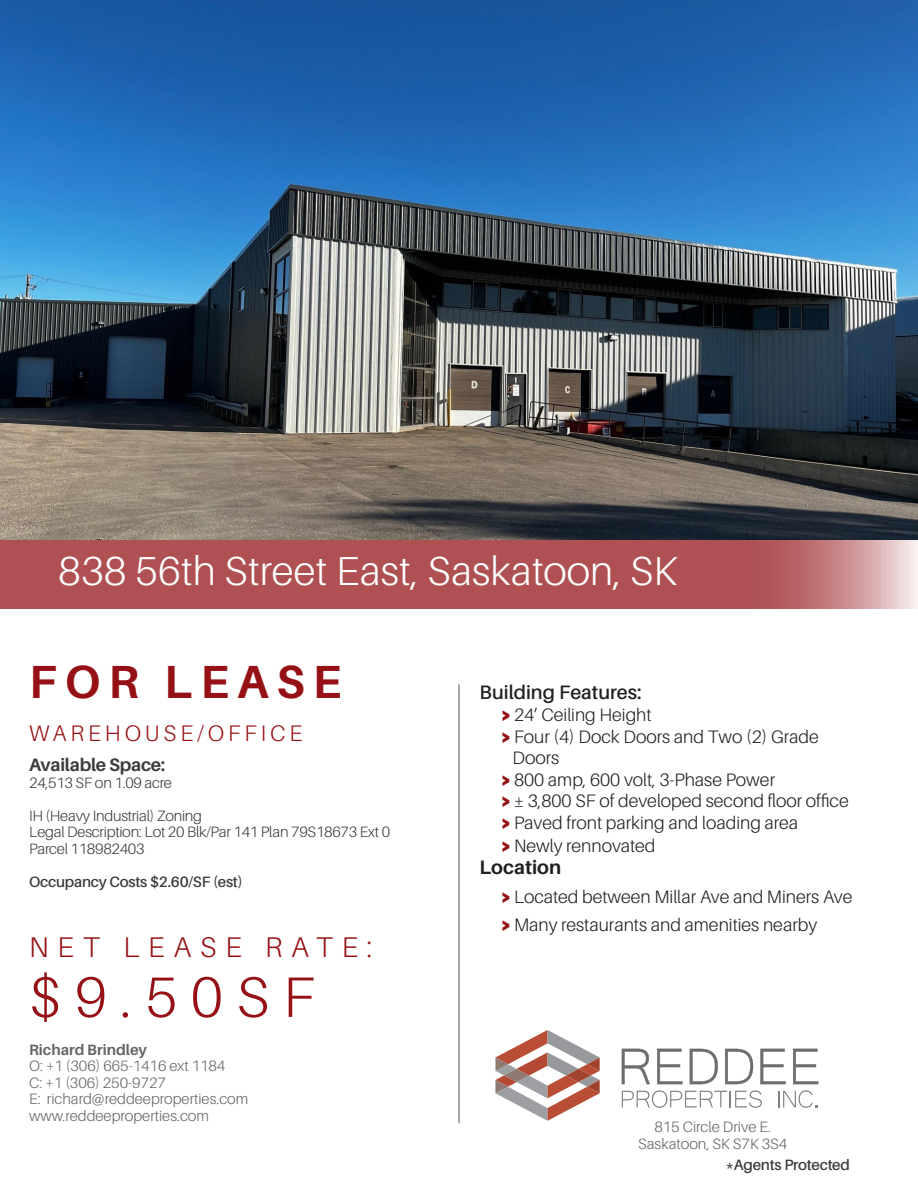
<style>
.page{position:relative;width:918px;height:1188px;background:#fff}
.page>*{position:absolute;margin:0;border:0;box-sizing:border-box;transform-origin:0 0}
.t1{font:300 57px "Aileron";color:#951115}
.t2{font:700 46.5px "Aileron";letter-spacing:.175em;color:#951115}
.t3{font:300 40.5px "Aileron";letter-spacing:.005em;color:#fff}
.t4{font:300 28.5px "Aileron";letter-spacing:.31em;color:#951115}
.t5{font:300 22.5px "Aileron";letter-spacing:.175em;color:#951115}
.t6{font:600 19.5px "Aileron";color:#231f20}
.t7{font:700 19.5px "Aileron";color:#231f20}
.t8{font:300 18px/21.6px "Aileron";color:#231f20}
.t9{font:700 18px "Aileron";letter-spacing:-.015em;color:#3c3c3d}
.t10{font:300 15px "Aileron";color:#656568}
.t11{font:300 15px "Aileron";letter-spacing:-.015em;color:#3c3c3d}
.t12{font:600 15px "Aileron";letter-spacing:-.015em;color:#3c3c3d}
.t13{font:700 15px "Aileron";color:#656568}
.s1{font-family:"Latin Wide";font-weight:400;font-size:15.6px;color:#951115}
.s2{color:#fff}
</style>
<div class="page">
<svg style="left:0;top:540px;width:918px;height:69px;background:#b35b5d"></svg>
<svg style="left:622px;top:1049px;width:28px;height:35px"></svg>
<svg style="left:657px;top:1049px;width:25px;height:35px"></svg>
<svg style="left:690px;top:1049px;width:28px;height:35px"></svg>
<svg style="left:725px;top:1049px;width:28px;height:35px"></svg>
<svg style="left:760px;top:1049px;width:26px;height:35px"></svg>
<svg style="left:793px;top:1049px;width:25px;height:35px"></svg>
<svg style="left:622px;top:1090px;width:140px;height:18px"></svg>
<svg style="left:778px;top:1090px;width:40px;height:18px"></svg>
<svg style="left:495px;top:1030px;width:105px;height:91px"></svg>
<hr style="left:458px;top:684px;width:2px;height:439px;background:#656568">
<img style="left:0;top:0;width:918px;height:540px">
<p class="t3" style="left:58px;top:549px;width:621px">838 56th Street East, Saskatoon, SK</p>
<p class="t2" style="left:29px;top:656px;width:314px">FOR LEASE</p>
<p class="t5" style="left:29px;top:720px;width:275px">WAREHOUSE/OFFICE</p>
<p class="t9" style="left:29px;top:755px;width:138px">Available Space:</p>
<p class="t11" style="left:29px;top:774px;width:144px">24,513 SF on 1.09 acre</p>
<p class="t11" style="left:29px;top:807px;width:174px">IH (Heavy Industrial) Zoning</p>
<p class="t11" style="left:29px;top:824px;width:363px">Legal Description: Lot 20 Blk/Par 141 Plan 79S18673 Ext 0</p>
<p class="t11" style="left:29px;top:840px;width:117px">Parcel 118982403</p>
<p class="t12" style="left:29px;top:873px;width:215px">Occupancy Costs $2.60/SF (est)</p>
<p class="t4" style="left:29px;top:931px;width:345px">NET LEASE RATE:</p>
<p class="t1" style="left:29px;top:966px;width:287px">$9.50SF</p>
<p class="t13" style="left:29px;top:1041px;width:119px">Richard Brindley</p>
<p class="t10" style="left:29px;top:1058px;width:198px">O: +1 (306) 665-1416 ext 1184</p>
<p class="t10" style="left:29px;top:1074px;width:138px">C: +1 (306) 250-9727</p>
<p class="t10" style="left:29px;top:1091px;width:221px">E: richard@reddeeproperties.com</p>
<p class="t10" style="left:29px;top:1107px;width:181px">www.reddeeproperties.com</p>
<p class="t6" style="left:480px;top:682px;width:164px">Building Features:</p>
<p class="t8" style="left:502px;top:704px;width:151px"><span class="s1">&gt;</span> 24’ Ceiling Height</p>
<p class="t8" style="left:502px;top:726px;width:336px"><span class="s1">&gt;</span> Four (4) Dock Doors and Two (2) Grade <span class="s2">... ...</span>Doors</p>
<p class="t8" style="left:502px;top:769px;width:275px"><span class="s1">&gt;</span> 800 amp, 600 volt, 3-Phase Power</p>
<p class="t8" style="left:502px;top:791px;width:348px"><span class="s1">&gt;</span> ± 3,800 SF of developed second floor office</p>
<p class="t8" style="left:502px;top:812px;width:298px"><span class="s1">&gt;</span> Paved front parking and loading area</p>
<p class="t8" style="left:502px;top:835px;width:155px"><span class="s1">&gt;</span> Newly rennovated</p>
<p class="t7" style="left:480px;top:856px;width:83px">Location</p>
<p class="t8" style="left:502px;top:886px;width:352px"><span class="s1">&gt;</span> Located between Millar Ave and Miners Ave</p>
<p class="t8" style="left:502px;top:914px;width:317px"><span class="s1">&gt;</span> Many restaurants and amenities nearby</p>
<p class="t10" style="left:654px;top:1119px;width:118px">815 Circle Drive E.</p>
<p class="t10" style="left:638px;top:1135px;width:151px">Saskatoon, SK S7K 3S4</p>
<p class="t12" style="left:725px;top:1156px;width:126px">*Agents Protected</p>
</div>
